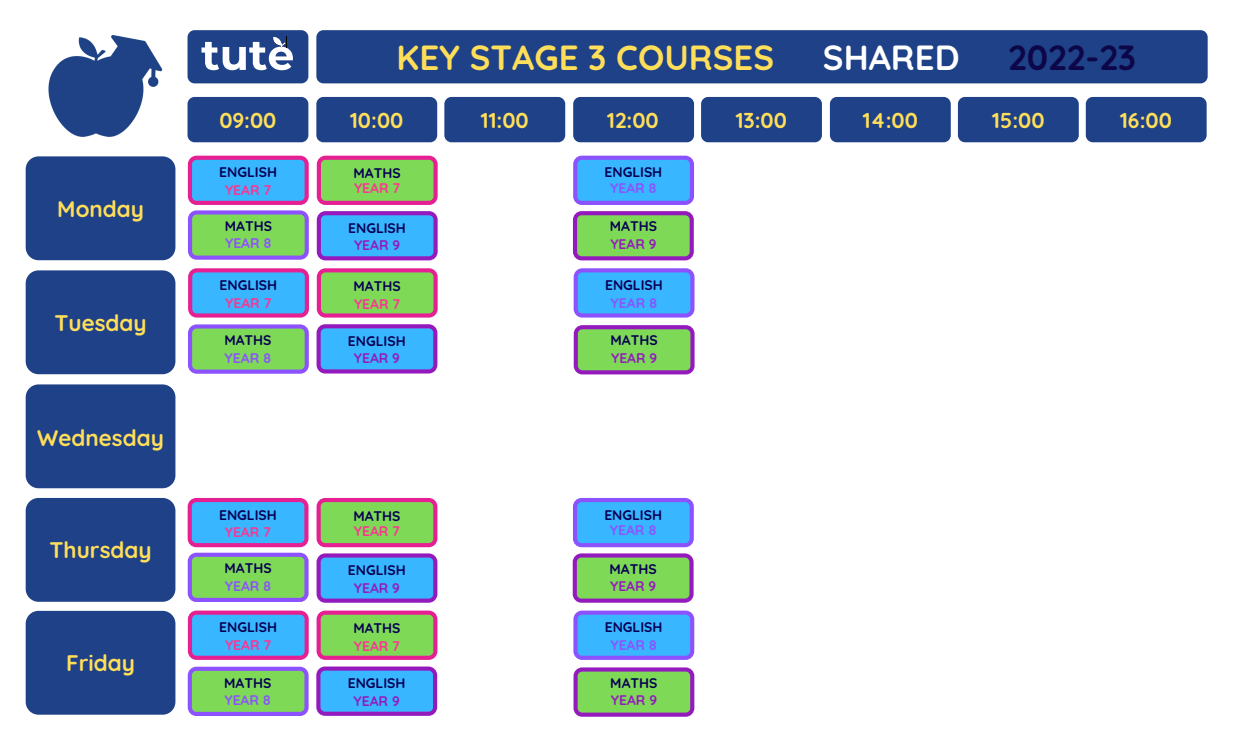
<style>
.page{position:relative;width:1241px;height:745px;background:#fff}
.page>*{position:absolute;margin:0;border:0;box-sizing:border-box;transform-origin:0 0}
.t1{font:700 34.74px "Quicksand";color:#ffde59}
.t2{font:700 34.74px "Quicksand";color:#0d074a}
.t3{font:700 34.74px "Quicksand";color:#fff}
.t4{font:700 22.49px "Quicksand";color:#ffde59}
.t5{font:700 21.44px "Quicksand";color:#ffde59}
.t6{font:700 13.91px "Quicksand";color:#070052}
.t7{font:700 13.83px "Quicksand";color:#8c52ff}
.t8{font:700 13.83px "Quicksand";color:#ff3392}
.t9{font:700 13.83px "Quicksand";color:#951abe}
</style>
<div class="page">
<div style="left:187px;top:97px;width:121px;height:45px;background:#1e4187;border-radius:7px"></div>
<div style="left:26px;top:156px;width:149px;height:104px;background:#1e4187;border-radius:13px"></div>
<div style="left:26px;top:270px;width:149px;height:104px;background:#1e4187;border-radius:13px"></div>
<div style="left:26px;top:384px;width:149px;height:104px;background:#1e4187;border-radius:13px"></div>
<div style="left:26px;top:497px;width:149px;height:104px;background:#1e4187;border-radius:13px"></div>
<div style="left:26px;top:610px;width:149px;height:104px;background:#1e4187;border-radius:13px"></div>
<div style="left:316px;top:97px;width:121px;height:45px;background:#1e4187;border-radius:7px"></div>
<div style="left:444px;top:97px;width:121px;height:45px;background:#1e4187;border-radius:7px"></div>
<div style="left:573px;top:97px;width:121px;height:45px;background:#1e4187;border-radius:7px"></div>
<div style="left:701px;top:97px;width:120px;height:45px;background:#1e4187;border-radius:7px"></div>
<div style="left:829px;top:97px;width:121px;height:45px;background:#1e4187;border-radius:7px"></div>
<div style="left:957px;top:97px;width:121px;height:45px;background:#1e4187;border-radius:7px"></div>
<div style="left:1085px;top:97px;width:121px;height:45px;background:#1e4187;border-radius:7px"></div>
<div style="left:316px;top:30px;width:891px;height:53px;background:#1e4187;border-radius:7px"></div>
<div style="left:187px;top:30px;width:121px;height:53px;background:#1e4187;border-radius:7px"></div>
<img style="left:48px;top:35px;width:115px;height:102px">
<svg style="left:201px;top:36px;width:92px;height:34px"></svg>
<svg style="left:188px;top:666px;width:120px;height:49px;background:#83bf7b"></svg>
<svg style="left:188px;top:610px;width:121px;height:49px;background:#5f99e9"></svg>
<svg style="left:188px;top:497px;width:120px;height:104px;background:#79aeb6"></svg>
<svg style="left:316px;top:610px;width:121px;height:49px;background:#95b467"></svg>
<svg style="left:316px;top:497px;width:121px;height:50px;background:#97b368"></svg>
<svg style="left:316px;top:553px;width:121px;height:49px;background:#4f97f1"></svg>
<svg style="left:316px;top:666px;width:121px;height:49px;background:#4f98f1"></svg>
<svg style="left:573px;top:498px;width:120px;height:49px;background:#4ba1ff"></svg>
<svg style="left:572px;top:553px;width:121px;height:49px;background:#85b36f"></svg>
<svg style="left:573px;top:610px;width:121px;height:49px;background:#4da3ff"></svg>
<svg style="left:573px;top:667px;width:121px;height:49px;background:#85b36f"></svg>
<svg style="left:188px;top:324px;width:121px;height:49px;background:#83be7c"></svg>
<svg style="left:188px;top:268px;width:121px;height:49px;background:#5f97e8"></svg>
<svg style="left:188px;top:155px;width:121px;height:104px;background:#79aeb6"></svg>
<svg style="left:317px;top:268px;width:120px;height:49px;background:#94b365"></svg>
<svg style="left:317px;top:155px;width:120px;height:50px;background:#96b267"></svg>
<svg style="left:317px;top:211px;width:120px;height:49px;background:#4d96f1"></svg>
<svg style="left:316px;top:324px;width:121px;height:49px;background:#4e97f1"></svg>
<svg style="left:573px;top:155px;width:121px;height:50px;background:#4fa2ff"></svg>
<svg style="left:573px;top:211px;width:120px;height:49px;background:#84b16e"></svg>
<svg style="left:573px;top:268px;width:121px;height:49px;background:#4da2ff"></svg>
<svg style="left:573px;top:325px;width:121px;height:49px;background:#84b26f"></svg>
<h2 class="t4" style="left:57px;top:194px;width:88px">Monday</h2>
<h2 class="t4" style="left:54px;top:308px;width:94px">Tuesday</h2>
<h2 class="t4" style="left:37px;top:423px;width:128px">Wednesday</h2>
<h2 class="t4" style="left:50px;top:535px;width:104px">Thursday</h2>
<h2 class="t4" style="left:66px;top:648px;width:70px">Friday</h2>
<h3 class="t5" style="left:219px;top:106px;width:59px">09:00</h3>
<p class="t6" style="left:219px;top:163px;width:59px">ENGLISH</p>
<p class="t8" style="left:225px;top:181px;width:48px">YEAR 7</p>
<p class="t6" style="left:225px;top:217px;width:49px">MATHS</p>
<p class="t7" style="left:225px;top:234px;width:48px">YEAR 8</p>
<p class="t6" style="left:219px;top:276px;width:59px">ENGLISH</p>
<p class="t8" style="left:225px;top:293px;width:48px">YEAR 7</p>
<p class="t6" style="left:224px;top:331px;width:49px">MATHS</p>
<p class="t7" style="left:225px;top:349px;width:48px">YEAR 8</p>
<p class="t6" style="left:219px;top:505px;width:59px">ENGLISH</p>
<p class="t8" style="left:225px;top:523px;width:48px">YEAR 7</p>
<p class="t6" style="left:224px;top:559px;width:49px">MATHS</p>
<p class="t7" style="left:225px;top:576px;width:48px">YEAR 8</p>
<p class="t6" style="left:219px;top:618px;width:59px">ENGLISH</p>
<p class="t8" style="left:225px;top:635px;width:48px">YEAR 7</p>
<p class="t6" style="left:224px;top:673px;width:49px">MATHS</p>
<p class="t7" style="left:224px;top:691px;width:48px">YEAR 8</p>
<h1 class="t1" style="left:396px;top:35px;width:379px">KEY STAGE 3 COURSES</h1>
<h1 class="t3" style="left:822px;top:35px;width:138px">SHARED</h1>
<h1 class="t2" style="left:1008px;top:35px;width:129px">2022-23</h1>
<h3 class="t5" style="left:350px;top:106px;width:55px">10:00</h3>
<h3 class="t5" style="left:481px;top:106px;width:49px">11:00</h3>
<h3 class="t5" style="left:607px;top:106px;width:53px">12:00</h3>
<h3 class="t5" style="left:735px;top:106px;width:53px">13:00</h3>
<h3 class="t5" style="left:862px;top:106px;width:57px">14:00</h3>
<h3 class="t5" style="left:992px;top:106px;width:54px">15:00</h3>
<h3 class="t5" style="left:1120px;top:106px;width:53px">16:00</h3>
<p class="t6" style="left:353px;top:164px;width:49px">MATHS</p>
<p class="t8" style="left:354px;top:179px;width:48px">YEAR 7</p>
<p class="t6" style="left:348px;top:219px;width:59px">ENGLISH</p>
<p class="t9" style="left:354px;top:236px;width:48px">YEAR 9</p>
<p class="t6" style="left:353px;top:277px;width:49px">MATHS</p>
<p class="t8" style="left:354px;top:294px;width:48px">YEAR 7</p>
<p class="t6" style="left:348px;top:332px;width:59px">ENGLISH</p>
<p class="t9" style="left:354px;top:349px;width:48px">YEAR 9</p>
<p class="t6" style="left:353px;top:506px;width:49px">MATHS</p>
<p class="t8" style="left:354px;top:521px;width:48px">YEAR 7</p>
<p class="t6" style="left:348px;top:561px;width:59px">ENGLISH</p>
<p class="t9" style="left:354px;top:578px;width:48px">YEAR 9</p>
<p class="t6" style="left:353px;top:619px;width:49px">MATHS</p>
<p class="t8" style="left:354px;top:636px;width:48px">YEAR 7</p>
<p class="t6" style="left:348px;top:674px;width:59px">ENGLISH</p>
<p class="t9" style="left:353px;top:691px;width:48px">YEAR 9</p>
<p class="t6" style="left:604px;top:163px;width:59px">ENGLISH</p>
<p class="t7" style="left:610px;top:179px;width:48px">YEAR 8</p>
<p class="t6" style="left:609px;top:217px;width:49px">MATHS</p>
<p class="t9" style="left:610px;top:235px;width:48px">YEAR 9</p>
<p class="t6" style="left:605px;top:276px;width:59px">ENGLISH</p>
<p class="t7" style="left:610px;top:293px;width:48px">YEAR 8</p>
<p class="t6" style="left:610px;top:331px;width:49px">MATHS</p>
<p class="t9" style="left:611px;top:349px;width:48px">YEAR 9</p>
<p class="t6" style="left:604px;top:505px;width:59px">ENGLISH</p>
<p class="t7" style="left:610px;top:521px;width:48px">YEAR 8</p>
<p class="t6" style="left:609px;top:559px;width:49px">MATHS</p>
<p class="t9" style="left:610px;top:577px;width:48px">YEAR 9</p>
<p class="t6" style="left:605px;top:618px;width:59px">ENGLISH</p>
<p class="t7" style="left:610px;top:635px;width:48px">YEAR 8</p>
<p class="t6" style="left:610px;top:673px;width:49px">MATHS</p>
<p class="t9" style="left:611px;top:691px;width:48px">YEAR 9</p>
</div>
